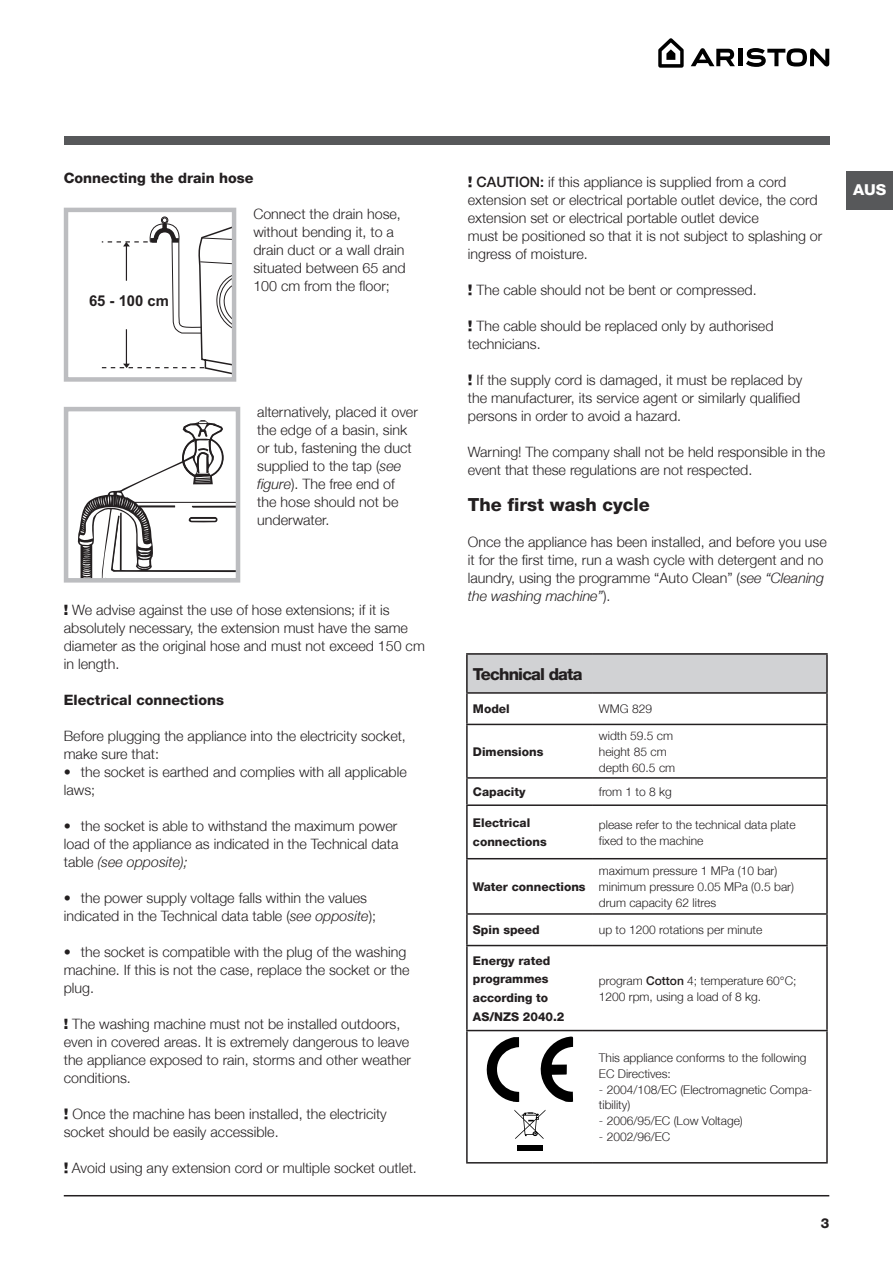
<style>
.page{position:relative;width:893px;height:1263px;background:#fff}
.page>*{position:absolute;margin:0;border:0;box-sizing:border-box;transform-origin:0 0}
.titoletto{font:800 18px "Helvetica Neue";color:#231f20}
.t1{font:800 16.5px "Helvetica Neue";letter-spacing:-.05em;color:#231f20}
.t2{font:700 15px "Arial";color:#231f20}
.t3{font:800 15px "Helvetica Neue";color:#fff;scale:1.05 1}
.Corpo_testo{font:300 14.25px/18px "Helvetica Neue";color:#231f20}
.Titolo_3{font:800 14.25px "Helvetica Neue";color:#231f20}
.t4{font:800 13.5px "Helvetica Neue";color:#231f20}
.t5{font:300 12px/15.8px "Helvetica Neue";color:#231f20}
.t6{font:800 12px/18.8px "Helvetica Neue";color:#231f20}
.s1{font-style:italic}
.s2{font-weight:900}
.s3{font-family:"Helvetica";font-weight:900}
.s4{font-weight:500}
</style>
<div class="page">
<hr style="left:64px;top:1195px;width:765px;height:1px;background:#231f20">
<div style="left:846px;top:172px;width:47px;height:38px;background:#57585a"></div>
<div style="left:64px;top:136px;width:765px;height:9px;background:#57585a"></div>
<svg style="left:658px;top:38px;width:26px;height:30px"></svg>
<hr style="left:738px;top:49px;width:4px;height:17px;background:#000">
<svg style="left:746px;top:48px;width:83px;height:19px"></svg>
<svg style="left:691px;top:48px;width:44px;height:18px"></svg>
<div style="left:162px;top:217px;width:6px;height:7px;background:#322e2f;border-radius:50%"></div>
<div style="left:161px;top:217px;width:7px;height:7px;border:1px solid #231f20;border-radius:50%"></div>
<svg style="left:101px;top:218px;width:130px;height:156px"></svg>
<div style="left:64px;top:208px;width:172px;height:174px;border:4px solid #bcbdc0"></div>
<div style="left:64px;top:407px;width:176px;height:176px;border:5px solid #bcbdc0"></div>
<svg style="left:76px;top:420px;width:162px;height:160px"></svg>
<div style="left:467px;top:654px;width:360px;height:39px;background:#d1d2d4"></div>
<hr style="left:466px;top:653px;width:127px;height:2px;background:#231f20">
<hr style="left:466px;top:655px;width:2px;height:37px;background:#231f20">
<hr style="left:593px;top:653px;width:235px;height:2px;background:#231f20">
<hr style="left:826px;top:655px;width:2px;height:37px;background:#231f20">
<hr style="left:593px;top:692px;width:235px;height:2px;background:#231f20">
<hr style="left:826px;top:694px;width:2px;height:30px;background:#231f20">
<hr style="left:466px;top:692px;width:127px;height:2px;background:#231f20">
<hr style="left:466px;top:694px;width:2px;height:30px;background:#231f20">
<hr style="left:466px;top:724px;width:127px;height:1px;background:#231f20">
<hr style="left:466px;top:725px;width:2px;height:52px;background:#231f20">
<hr style="left:593px;top:724px;width:235px;height:1px;background:#231f20">
<hr style="left:826px;top:725px;width:2px;height:52px;background:#231f20">
<hr style="left:466px;top:777px;width:127px;height:2px;background:#231f20">
<hr style="left:466px;top:779px;width:2px;height:25px;background:#231f20">
<hr style="left:593px;top:777px;width:235px;height:2px;background:#231f20">
<hr style="left:826px;top:779px;width:2px;height:25px;background:#231f20">
<hr style="left:466px;top:804px;width:127px;height:2px;background:#231f20">
<hr style="left:466px;top:806px;width:2px;height:52px;background:#231f20">
<hr style="left:593px;top:804px;width:235px;height:2px;background:#231f20">
<hr style="left:826px;top:806px;width:2px;height:52px;background:#231f20">
<hr style="left:466px;top:858px;width:127px;height:1px;background:#231f20">
<hr style="left:466px;top:859px;width:2px;height:54px;background:#231f20">
<hr style="left:593px;top:858px;width:235px;height:1px;background:#231f20">
<hr style="left:826px;top:859px;width:2px;height:54px;background:#231f20">
<hr style="left:466px;top:913px;width:127px;height:2px;background:#231f20">
<hr style="left:466px;top:915px;width:2px;height:30px;background:#231f20">
<hr style="left:593px;top:913px;width:235px;height:2px;background:#231f20">
<hr style="left:826px;top:915px;width:2px;height:30px;background:#231f20">
<hr style="left:466px;top:945px;width:127px;height:1px;background:#231f20">
<hr style="left:466px;top:946px;width:2px;height:84px;background:#231f20">
<hr style="left:593px;top:945px;width:235px;height:1px;background:#231f20">
<hr style="left:826px;top:946px;width:2px;height:84px;background:#231f20">
<hr style="left:466px;top:1030px;width:127px;height:1px;background:#231f20">
<hr style="left:466px;top:1031px;width:2px;height:131px;background:#231f20">
<hr style="left:593px;top:1030px;width:235px;height:1px;background:#231f20">
<hr style="left:826px;top:1031px;width:2px;height:131px;background:#231f20">
<hr style="left:466px;top:1162px;width:127px;height:1px;background:#231f20">
<hr style="left:593px;top:1162px;width:235px;height:1px;background:#231f20">
<svg style="left:540px;top:1036px;width:33px;height:66px"></svg>
<svg style="left:487px;top:1037px;width:32px;height:65px"></svg>
<div style="left:517px;top:1145px;width:26px;height:5px;background:#000"></div>
<svg style="left:514px;top:1110px;width:31px;height:29px"></svg>
<p class="Titolo_3" style="left:64px;top:170px;width:191px">Connecting the drain hose</p>
<p class="t2" style="left:89px;top:291px;width:81px">65 - 100 cm</p>
<p class="Corpo_testo" style="left:253px;top:205px;width:154px">Connect the drain hose, without bending it, to a drain duct or a wall drain situated between 65 and<br>100 cm from the floor;</p>
<p class="Corpo_testo" style="left:257px;top:403px;width:162px">alternatively, placed it over the edge of a basin, sink or tub, fastening the duct supplied to the tap (<span class="s1">see figure</span>). The free end of<br>the hose should not be underwater.</p>
<p class="Corpo_testo" style="left:64px;top:601px;width:363px"><span class="s2">!</span> We advise against the use of hose extensions; if it is absolutely necessary, the extension must have the same diameter as the original hose and must not exceed 150 cm in length.</p>
<p class="Titolo_3" style="left:64px;top:692px;width:162px">Electrical connections</p>
<p class="Corpo_testo" style="left:64px;top:727px;width:344px">Before plugging the appliance into the electricity socket, make sure that:</p>
<p class="Corpo_testo" style="left:64px;top:763px;width:344px">• the socket is earthed and complies with all applicable laws;</p>
<p class="Corpo_testo" style="left:64px;top:817px;width:336px;text-align:justify">• the socket is able to withstand the maximum power load of the appliance as indicated in the Technical data table <span class="s1">(see opposite);</span></p>
<p class="Corpo_testo" style="left:64px;top:889px;width:314px">• the power supply voltage falls within the values indicated in the Technical data table (<span class="s1">see opposite</span>);</p>
<p class="Corpo_testo" style="left:64px;top:943px;width:347px">• the socket is compatible with the plug of the washing machine. If this is not the case, replace the socket or the plug.</p>
<p class="Corpo_testo" style="left:64px;top:1015px;width:349px"><span class="s2">!</span> The washing machine must not be installed outdoors, even in covered areas. It is extremely dangerous to leave the appliance exposed to rain, storms and other weather conditions.</p>
<p class="Corpo_testo" style="left:64px;top:1105px;width:325px"><span class="s3">!</span> Once the machine has been installed, the electricity socket should be easily accessible.</p>
<p class="Corpo_testo" style="left:64px;top:1159px;width:355px"><span class="s3">!</span> Avoid using any extension cord or multiple socket outlet.</p>
<p class="Corpo_testo" style="left:468px;top:172px;width:351px"><span class="s3">!</span> <span class="s4">CAUTION:</span> if this appliance is supplied from a cord extension set or electrical portable outlet device, the cord extension set or electrical portable outlet device</p>
<p class="Corpo_testo" style="left:468px;top:226px;width:356px">must be positioned so that it is not subject to splashing or ingress of moisture.</p>
<p class="Corpo_testo" style="left:468px;top:280px;width:290px"><span class="s3">!</span> The cable should not be bent or compressed.</p>
<p class="Corpo_testo" style="left:468px;top:316px;width:307px"><span class="s3">!</span> The cable should be replaced only by authorised technicians.</p>
<p class="Corpo_testo" style="left:468px;top:370px;width:336px"><span class="s3">!</span> If the supply cord is damaged, it must be replaced by the manufacturer, its service agent or similarly qualified persons in order to avoid a hazard.</p>
<p class="Corpo_testo" style="left:468px;top:442px;width:359px">Warning! The company shall not be held responsible in the event that these regulations are not respected.</p>
<p class="titoletto" style="left:468px;top:494px;width:184px">The first wash cycle</p>
<p class="Corpo_testo" style="left:468px;top:532px;width:360px">Once the appliance has been installed, and before you use it for the first time, run a wash cycle with detergent and no laundry, using the programme “Auto Clean” (<span class="s1">see “Cleaning the washing machine”</span>).</p>
<p class="t1" style="left:473px;top:664px;width:111px">Technical data</p>
<p class="t6" style="left:473px;top:700px;width:38px">Model</p>
<p class="t5" style="left:599px;top:701px;width:55px">WMG 829</p>
<p class="t6" style="left:473px;top:742px;width:72px">Dimensions</p>
<p class="t5" style="left:599px;top:728px;width:78px">width 59.5 cm height 85 cm depth 60.5 cm</p>
<p class="t6" style="left:473px;top:782px;width:54px">Capacity</p>
<p class="t5" style="left:599px;top:784px;width:74px">from 1 to 8 kg</p>
<p class="t6" style="left:473px;top:813px;width:75px">Electrical connections</p>
<p class="t5" style="left:599px;top:816px;width:198px">please refer to the technical data plate fixed to the machine</p>
<p class="t6" style="left:473px;top:877px;width:114px">Water connections</p>
<p class="t5" style="left:599px;top:863px;width:196px">maximum pressure 1 MPa (10 bar) minimum pressure 0.05 MPa (0.5 bar) drum capacity 62 litres</p>
<p class="t6" style="left:473px;top:921px;width:68px">Spin speed</p>
<p class="t5" style="left:599px;top:922px;width:165px">up to 1200 rotations per minute</p>
<p class="t6" style="left:473px;top:951px;width:93px">Energy rated programmes according to<br>AS/NZS 2040.2</p>
<p class="t5" style="left:599px;top:972px;width:199px">program <span class="s4">Cotton</span> 4; temperature 60°C;<br>1200 rpm, using a load of 8 kg.</p>
<p class="t5" style="left:599px;top:1049px;width:209px">This appliance conforms to the following<br>EC Directives:</p>
<p class="t5" style="left:599px;top:1081px;width:215px">- 2004/108/EC (Electromagnetic Compa&shy;tibility)</p>
<p class="t5" style="left:599px;top:1112px;width:145px">- 2006/95/EC (Low Voltage)</p>
<p class="t5" style="left:599px;top:1128px;width:73px">- 2002/96/EC</p>
<p class="t3" style="left:853px;top:181px;width:33px">AUS</p>
<p class="t4" style="left:821px;top:1215px;width:10px">3</p>
</div>
